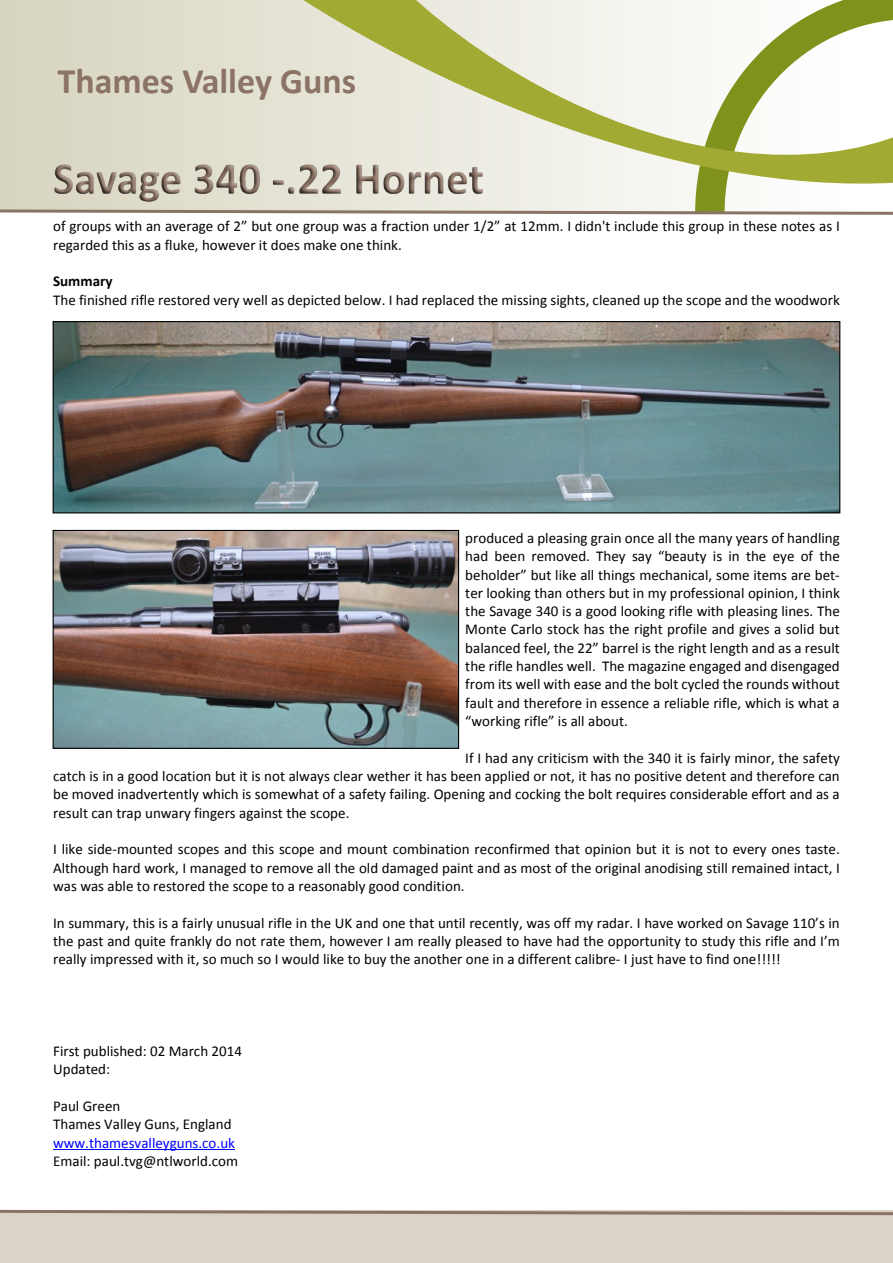
<style>
.page{position:relative;width:893px;height:1263px;background:#fff}
.page>*{position:absolute;margin:0;border:0;box-sizing:border-box;transform-origin:0 0}
.t1{font:700 36px "Calibri";color:#8b7365}
.t2{font:15px/18.3px "Calibri";color:#000;text-align:justify}
.t3{font:15px "Calibri";color:#00f}
.t4{font:700 15px "Calibri";color:#000}
</style>
<div class="page">
<svg style="left:0;top:0;width:893px;height:215px"></svg>
<img style="left:53px;top:148px;width:449px;height:57px">
<div style="left:0;top:1210px;width:893px;height:53px;background:#dad3c7"></div>
<svg style="left:0;top:1209px;width:893px;height:7px"></svg>
<hr style="left:53px;top:1149px;width:182px;height:1px;background:#00f">
<img style="left:55px;top:532px;width:402px;height:215px">
<div style="left:53px;top:530px;width:406px;height:219px;border:1px solid #000"></div>
<img style="left:55px;top:323px;width:783px;height:188px">
<div style="left:53px;top:321px;width:787px;height:192px;border:1px solid #000"></div>
<h1 class="t1" style="left:58px;top:66px;width:300px">Thames Valley Guns</h1>
<p class="t2" style="left:53px;top:218px;width:788px">of groups with an average of 2” but one group was a fraction under 1/2” at 12mm. I didn't include this group in these notes as I regarded this as a fluke, however it does make one think.</p>
<p class="t4" style="left:53px;top:275px;width:61px">Summary</p>
<p class="t2" style="left:53px;top:292px;width:788px">The finished rifle restored very well as depicted below. I had replaced the missing sights, cleaned up the scope and the woodwork</p>
<p class="t2" style="left:465px;top:530px;width:376px">produced a pleasing grain once all the many years of handling had been removed. They say “beauty is in the eye of the beholder” but like all things mechanical, some items are bet&shy;ter looking than others but in my professional opinion, I think the Savage 340 is a good looking rifle with pleasing lines. The Monte Carlo stock has the right profile and gives a solid but balanced feel, the 22” barrel is the right length and as a result the rifle handles well. The magazine engaged and disengaged from its well with ease and the bolt cycled the rounds without fault and therefore in essence a reliable rifle, which is what a “working rifle” is all about.</p>
<p class="t2" style="left:53px;top:750px;width:788px;text-indent:412px">If I had any criticism with the 340 it is fairly minor, the safety catch is in a good location but it is not always clear wether it has been applied or not, it has no positive detent and therefore can be moved inadvertently which is somewhat of a safety failing. Opening and cocking the bolt requires considerable effort and as a result can trap unwary fingers against the scope.</p>
<p class="t2" style="left:53px;top:841px;width:788px">I like side-mounted scopes and this scope and mount combination reconfirmed that opinion but it is not to every ones taste.<br>Although hard work, I managed to remove all the old damaged paint and as most of the original anodising still remained intact, I was was able to restored the scope to a reasonably good condition.</p>
<p class="t2" style="left:53px;top:915px;width:788px">In summary, this is a fairly unusual rifle in the UK and one that until recently, was off my radar. I have worked on Savage 110’s in the past and quite frankly do not rate them, however I am really pleased to have had the opportunity to study this rifle and I’m really impressed with it, so much so I would like to buy the another one in a different calibre- I just have to find one!!!!!</p>
<p class="t2" style="left:53px;top:1043px;width:190px">First published: 02 March 2014<br>Updated:</p>
<p class="t2" style="left:53px;top:1098px;width:180px">Paul Green<br>Thames Valley Guns, England</p>
<p class="t3" style="left:53px;top:1136px;width:183px">www.thamesvalleyguns.co.uk</p>
<p class="t2" style="left:53px;top:1153px;width:186px">Email: paul.tvg@ntlworld.com</p>
</div>
